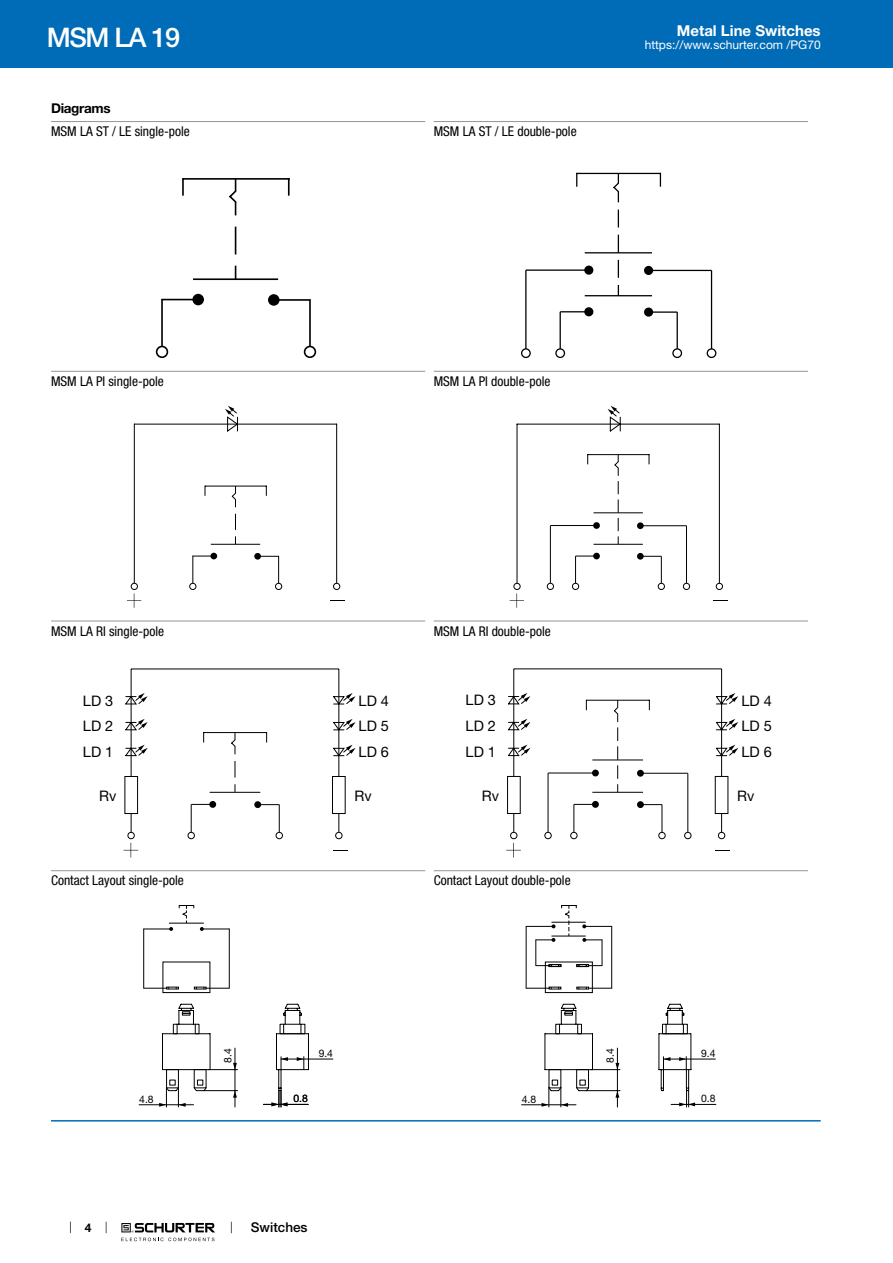
<style>
.page{position:relative;width:893px;height:1263px;background:#fff}
.page>*{position:absolute;margin:0;border:0;box-sizing:border-box;transform-origin:0 0}
.t1{font:500 27px "Helvetica Neue LT";letter-spacing:-.05em;color:#fff}
.t2{font:700 15px "Helvetica Neue LT";color:#fff}
.t3{font:14.55px/25.8px "Helvetica Neue LT";color:#000;text-align:justify}
.t4{font:condensed 13.5px "Helvetica Neue LT";color:#000}
.t5{font:500 13.5px "Helvetica Neue LT";color:#000}
.t6{font:700 13.5px "Helvetica Neue LT";letter-spacing:-.025em;color:#000}
.t7{font:12px "Helvetica Neue LT";color:#fff}
.t8{font:700 12px "Helvetica Neue LT";color:#000}
.t9{font:10.35px "Helvetica Neue LT";color:#000}
</style>
<div class="page">
<svg style="left:70px;top:1221px;width:1px;height:12px"></svg>
<svg style="left:121px;top:1223px;width:94px;height:18px"></svg>
<div style="left:0;top:0;width:893px;height:68px;background:#006bb6"></div>
<hr style="left:51px;top:121px;width:374px;height:1px;background:#939598">
<hr style="left:161px;top:300px;width:2px;height:52px;background:#000">
<div style="left:157px;top:346px;width:10px;height:11px;background:#fff;border-radius:50%"></div>
<div style="left:156px;top:346px;width:12px;height:12px;border:2px solid #000;border-radius:50%"></div>
<hr style="left:162px;top:299px;width:36px;height:1px;background:#000">
<div style="left:192px;top:294px;width:12px;height:11px;background:#000;border-radius:50%"></div>
<hr style="left:309px;top:300px;width:2px;height:53px;background:#000">
<div style="left:305px;top:346px;width:10px;height:11px;background:#fff;border-radius:50%"></div>
<div style="left:304px;top:346px;width:12px;height:12px;border:2px solid #000;border-radius:50%"></div>
<hr style="left:274px;top:299px;width:36px;height:2px;background:#000">
<div style="left:268px;top:294px;width:12px;height:12px;background:#000;border-radius:50%"></div>
<hr style="left:193px;top:278px;width:85px;height:2px;background:#000">
<svg style="left:235px;top:227px;width:1px;height:28px"></svg>
<svg style="left:235px;top:266px;width:1px;height:12px"></svg>
<hr style="left:183px;top:178px;width:106px;height:2px;background:#000">
<svg style="left:288px;top:178px;width:2px;height:18px"></svg>
<svg style="left:182px;top:178px;width:2px;height:18px"></svg>
<svg style="left:229px;top:180px;width:8px;height:35px"></svg>
<hr style="left:434px;top:121px;width:374px;height:1px;background:#939598">
<div style="left:584px;top:266px;width:9px;height:9px;background:#000;border-radius:50%"></div>
<svg style="left:521px;top:269px;width:69px;height:89px"></svg>
<div style="left:584px;top:307px;width:9px;height:9px;background:#000;border-radius:50%"></div>
<div style="left:644px;top:266px;width:9px;height:9px;background:#000;border-radius:50%"></div>
<svg style="left:647px;top:269px;width:69px;height:89px"></svg>
<div style="left:644px;top:308px;width:9px;height:9px;background:#000;border-radius:50%"></div>
<hr style="left:585px;top:252px;width:67px;height:1px;background:#000">
<hr style="left:585px;top:295px;width:67px;height:1px;background:#000">
<svg style="left:618px;top:210px;width:1px;height:85px"></svg>
<hr style="left:577px;top:173px;width:84px;height:1px;background:#000">
<svg style="left:660px;top:174px;width:1px;height:13px"></svg>
<svg style="left:576px;top:173px;width:1px;height:14px"></svg>
<svg style="left:612px;top:174px;width:8px;height:28px"></svg>
<hr style="left:51px;top:371px;width:374px;height:1px;background:#939598">
<hr style="left:134px;top:424px;width:203px;height:1px;background:#000">
<hr style="left:336px;top:424px;width:1px;height:163px;background:#000">
<hr style="left:134px;top:424px;width:1px;height:163px;background:#000">
<div style="left:333px;top:583px;width:7px;height:7px;border:1px solid #000;border-radius:50%"></div>
<hr style="left:192px;top:556px;width:1px;height:31px;background:#000">
<div style="left:189px;top:583px;width:7px;height:7px;border:1px solid #000;border-radius:50%"></div>
<svg style="left:193px;top:556px;width:17px;height:1px"></svg>
<div style="left:210px;top:553px;width:7px;height:6px;background:#000;border-radius:50%"></div>
<hr style="left:278px;top:556px;width:1px;height:31px;background:#000">
<div style="left:275px;top:583px;width:7px;height:6px;background:#fff;border-radius:50%"></div>
<div style="left:275px;top:583px;width:7px;height:7px;border:1px solid #000;border-radius:50%"></div>
<svg style="left:261px;top:556px;width:17px;height:1px"></svg>
<div style="left:254px;top:553px;width:7px;height:7px;background:#000;border-radius:50%"></div>
<hr style="left:211px;top:544px;width:49px;height:1px;background:#000">
<svg style="left:235px;top:514px;width:1px;height:30px"></svg>
<hr style="left:205px;top:486px;width:62px;height:1px;background:#000">
<svg style="left:231px;top:487px;width:5px;height:20px"></svg>
<svg style="left:127px;top:583px;width:14px;height:25px"></svg>
<svg style="left:331px;top:600px;width:14px;height:1px"></svg>
<svg style="left:225px;top:406px;width:14px;height:26px"></svg>
<hr style="left:434px;top:371px;width:374px;height:1px;background:#939598">
<svg style="left:510px;top:406px;width:218px;height:202px"></svg>
<hr style="left:51px;top:621px;width:374px;height:1px;background:#939598">
<hr style="left:131px;top:668px;width:208px;height:1px;background:#000">
<hr style="left:338px;top:669px;width:1px;height:167px;background:#000">
<hr style="left:131px;top:669px;width:1px;height:167px;background:#000">
<div style="left:124px;top:776px;width:14px;height:38px;background:#fff;border:1px solid #000"></div>
<div style="left:128px;top:832px;width:6px;height:7px;background:#fff;border-radius:50%"></div>
<div style="left:127px;top:832px;width:8px;height:7px;border:1px solid #000;border-radius:50%"></div>
<div style="left:332px;top:776px;width:14px;height:38px;background:#fff;border:1px solid #000"></div>
<svg style="left:187px;top:803px;width:156px;height:37px"></svg>
<div style="left:254px;top:801px;width:7px;height:7px;background:#000;border-radius:50%"></div>
<hr style="left:210px;top:792px;width:50px;height:1px;background:#000">
<hr style="left:204px;top:732px;width:63px;height:1px;background:#000">
<svg style="left:124px;top:693px;width:112px;height:99px"></svg>
<svg style="left:333px;top:719px;width:23px;height:12px"></svg>
<svg style="left:333px;top:693px;width:23px;height:12px"></svg>
<svg style="left:333px;top:745px;width:23px;height:12px"></svg>
<svg style="left:124px;top:843px;width:14px;height:14px"></svg>
<svg style="left:333px;top:850px;width:14px;height:1px"></svg>
<hr style="left:434px;top:621px;width:374px;height:1px;background:#939598">
<hr style="left:514px;top:668px;width:208px;height:1px;background:#000">
<hr style="left:721px;top:669px;width:1px;height:167px;background:#000">
<hr style="left:513px;top:669px;width:1px;height:167px;background:#000">
<svg style="left:506px;top:693px;width:232px;height:164px"></svg>
<hr style="left:51px;top:870px;width:374px;height:1px;background:#939598">
<svg style="left:159px;top:1003px;width:79px;height:104px"></svg>
<hr style="left:263px;top:1104px;width:45px;height:1px;background:#000">
<hr style="left:139px;top:1104px;width:55px;height:1px;background:#000">
<hr style="left:143px;top:929px;width:1px;height:59px;background:#000">
<hr style="left:229px;top:929px;width:1px;height:59px;background:#000">
<div style="left:163px;top:962px;width:47px;height:31px;border:1px solid #000"></div>
<svg style="left:144px;top:905px;width:85px;height:84px"></svg>
<svg style="left:272px;top:1003px;width:37px;height:104px"></svg>
<hr style="left:281px;top:1059px;width:52px;height:1px;background:#000">
<hr style="left:434px;top:870px;width:374px;height:1px;background:#939598">
<svg style="left:542px;top:1003px;width:78px;height:104px"></svg>
<hr style="left:671px;top:1104px;width:45px;height:1px;background:#000">
<hr style="left:521px;top:1104px;width:55px;height:1px;background:#000">
<hr style="left:526px;top:926px;width:1px;height:62px;background:#000">
<svg style="left:526px;top:987px;width:35px;height:2px"></svg>
<hr style="left:611px;top:926px;width:1px;height:62px;background:#000">
<div style="left:545px;top:962px;width:48px;height:31px;border:1px solid #000"></div>
<svg style="left:576px;top:987px;width:36px;height:2px"></svg>
<svg style="left:526px;top:905px;width:86px;height:62px"></svg>
<svg style="left:658px;top:1003px;width:37px;height:104px"></svg>
<hr style="left:663px;top:1059px;width:52px;height:1px;background:#000">
<hr style="left:51px;top:1120px;width:770px;height:1px;background:#006bb6">
<h1 class="t1" style="left:47px;top:21px;width:135px">MSM LA 19</h1>
<p class="t2" style="left:677px;top:21px;width:145px">Metal Line Switches</p>
<p class="t7" style="left:645px;top:38px;width:178px">https://www.schurter.com /PG70</p>
<p class="t6" style="left:51px;top:99px;width:61px">Diagrams</p>
<p class="t4" style="left:51px;top:123px;width:140px">MSM LA ST / LE single-pole</p>
<p class="t4" style="left:434px;top:123px;width:144px">MSM LA ST / LE double-pole</p>
<p class="t4" style="left:51px;top:373px;width:114px">MSM LA PI single-pole</p>
<p class="t4" style="left:434px;top:373px;width:118px">MSM LA PI double-pole</p>
<p class="t4" style="left:51px;top:623px;width:115px">MSM LA RI single-pole</p>
<p class="t4" style="left:434px;top:623px;width:119px">MSM LA RI double-pole</p>
<p class="t3" style="left:83px;top:687px;width:32px">LD 3<br>LD 2<br>LD 1</p>
<p class="t3" style="left:359px;top:687px;width:32px">LD 4<br>LD 5<br>LD 6</p>
<p class="t3" style="left:466px;top:687px;width:32px">LD 3<br>LD 2<br>LD 1</p>
<p class="t3" style="left:741px;top:687px;width:32px">LD 4<br>LD 5<br>LD 6</p>
<p class="t3" style="left:99px;top:783px;width:19px">Rv</p>
<p class="t3" style="left:354px;top:783px;width:19px">Rv</p>
<p class="t3" style="left:482px;top:783px;width:19px">Rv</p>
<p class="t3" style="left:737px;top:783px;width:19px">Rv</p>
<p class="t4" style="left:51px;top:873px;width:134px">Contact Layout single-pole</p>
<p class="t4" style="left:434px;top:873px;width:138px">Contact Layout double-pole</p>
<p class="t9" style="left:139px;top:1093px;width:16px">4.8</p>
<p class="t8" style="left:85px;top:1220px;width:8px">4</p>
<p class="t9" style="left:222px;top:1063px;width:16px;rotate:-90deg">8.4</p>
<p class="t9" style="left:319px;top:1047px;width:16px">9.4</p>
<p class="t9" style="left:293px;top:1092px;width:16px">0.8</p>
<p class="t5" style="left:251px;top:1219px;width:58px">Switches</p>
<p class="t9" style="left:522px;top:1093px;width:16px">4.8</p>
<p class="t9" style="left:604px;top:1063px;width:16px;rotate:-90deg">8.4</p>
<p class="t9" style="left:701px;top:1047px;width:16px">9.4</p>
<p class="t9" style="left:701px;top:1092px;width:16px">0.8</p>
</div>
